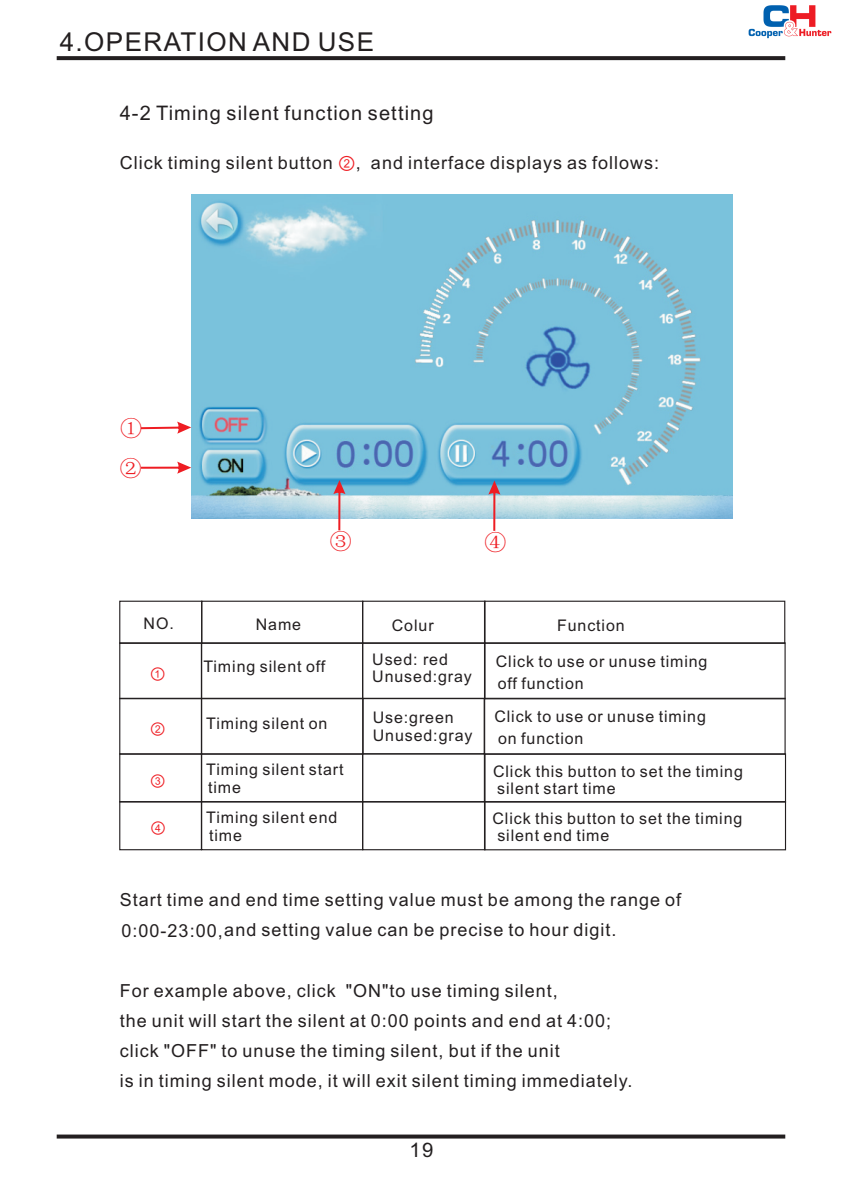
<style>
.page{position:relative;width:842px;height:1194px;background:#fff}
.page>*{position:absolute;margin:0;border:0;box-sizing:border-box;transform-origin:0 0}
.t1{font:26px "Arial";letter-spacing:.055em;color:#231f20}
.t2{font:22px "Sim Sun";color:#ee1d23}
.t3{font:20px "Arial";letter-spacing:.055em;color:#231f20}
.t4{font:18px/30.2px "Arial";letter-spacing:.055em;color:#231f20}
.t5{font:16px/17.8px "Arial";letter-spacing:.055em;color:#231f20}
.t6{font:16px "Arial Unicode MS";color:#ee1d23}
.s1{font-family:"Arial Unicode MS";color:#ee1d23}
</style>
<div class="page">
<svg style="left:57px;top:56px;width:728px;height:4px;background:#2a2627"></svg>
<svg style="left:57px;top:1134px;width:728px;height:4px;background:#413d3e"></svg>
<div style="left:362px;top:600px;width:123px;height:44px;border:1px solid #231f20"></div>
<div style="left:362px;top:801px;width:123px;height:49px;border:1px solid #231f20"></div>
<div style="left:484px;top:600px;width:301px;height:44px;border:1px solid #231f20"></div>
<div style="left:484px;top:642px;width:302px;height:57px;border:1px solid #231f20"></div>
<div style="left:484px;top:697px;width:302px;height:57px;border:1px solid #231f20"></div>
<div style="left:484px;top:753px;width:302px;height:49px;border:1px solid #231f20"></div>
<div style="left:484px;top:801px;width:302px;height:49px;border:1px solid #231f20"></div>
<div style="left:201px;top:600px;width:162px;height:44px;border:1px solid #231f20"></div>
<div style="left:201px;top:642px;width:162px;height:57px;border:1px solid #231f20"></div>
<div style="left:201px;top:753px;width:162px;height:49px;border:1px solid #231f20"></div>
<div style="left:201px;top:801px;width:162px;height:49px;border:1px solid #231f20"></div>
<div style="left:119px;top:697px;width:83px;height:57px;border:1px solid #231f20"></div>
<div style="left:119px;top:642px;width:83px;height:57px;border:1px solid #231f20"></div>
<div style="left:119px;top:801px;width:83px;height:49px;border:1px solid #231f20"></div>
<div style="left:119px;top:753px;width:83px;height:49px;border:1px solid #231f20"></div>
<div style="left:362px;top:642px;width:123px;height:57px;border:1px solid #231f20"></div>
<div style="left:119px;top:600px;width:83px;height:44px;border:1px solid #231f20"></div>
<div style="left:362px;top:697px;width:123px;height:57px;border:1px solid #231f20"></div>
<img style="left:191px;top:194px;width:541px;height:325px">
<svg style="left:333px;top:480px;width:12px;height:50px"></svg>
<svg style="left:488px;top:480px;width:12px;height:51px"></svg>
<svg style="left:141px;top:421px;width:50px;height:12px"></svg>
<svg style="left:141px;top:461px;width:50px;height:12px"></svg>
<img style="left:748px;top:5px;width:84px;height:34px">
<h1 class="t1" style="left:60px;top:32px;width:316px">4.OPERATION AND USE</h1>
<p class="t3" style="left:120px;top:106px;width:315px">4-2 Timing silent function setting</p>
<p class="t4" style="left:120px;top:150px;width:541px">Click timing silent button <span class="s1">②</span>, and interface displays as follows:</p>
<p class="t2" style="left:120px;top:417px;width:23px">①</p>
<p class="t2" style="left:120px;top:457px;width:23px">②</p>
<p class="t5" style="left:144px;top:616px;width:32px">NO.</p>
<p class="t6" style="left:150px;top:667px;width:17px">①</p>
<p class="t6" style="left:150px;top:722px;width:17px">②</p>
<p class="t6" style="left:150px;top:774px;width:17px">③</p>
<p class="t6" style="left:150px;top:821px;width:17px">④</p>
<p class="t5" style="left:256px;top:616px;width:47px">Name</p>
<p class="t2" style="left:330px;top:529px;width:23px">③</p>
<p class="t2" style="left:485px;top:531px;width:23px">④</p>
<p class="t5" style="left:392px;top:617px;width:43px">Colur</p>
<p class="t5" style="left:557px;top:617px;width:69px">Function</p>
<p class="t5" style="left:203px;top:658px;width:123px">Timing silent off</p>
<p class="t5" style="left:206px;top:716px;width:123px">Timing silent on</p>
<p class="t5" style="left:206px;top:761px;width:139px">Timing silent start tim e</p>
<p class="t5" style="left:206px;top:810px;width:133px">Timing silent end time</p>
<p class="t5" style="left:372px;top:651px;width:101px">Used: red<br>Unused:gray</p>
<p class="t5" style="left:373px;top:709px;width:101px">Use:green<br>Unused:gray</p>
<p class="t5" style="left:496px;top:652px;width:213px;line-height:22.2px">Click to use or unuse timing off function</p>
<p class="t5" style="left:494px;top:707px;width:213px;line-height:22.2px">Click to use or unuse timing on function</p>
<p class="t5" style="left:493px;top:763px;width:251px">Click this button to set the timing silent start time</p>
<p class="t5" style="left:497px;top:811px;width:246px;line-height:17px;text-indent:-5px">Click this button to set the timing silent end time</p>
<p class="t4" style="left:120px;top:886px;width:563px">Start time and end time setting value must be among the range of<br>0:00-23:00,and settin g v alue can be precise to hour digit.</p>
<p class="t4" style="left:120px;top:977px;width:514px">For example above, click "ON"to use timing silent,<br>the unit will start the silent at 0:00 points and end at 4:00; click "OFF" to unuse the timing silent, but if the unit<br>is in timing silent mode, it will exit silent timing immediately.</p>
<p class="t3" style="left:410px;top:1141px;width:25px">19</p>
</div>
